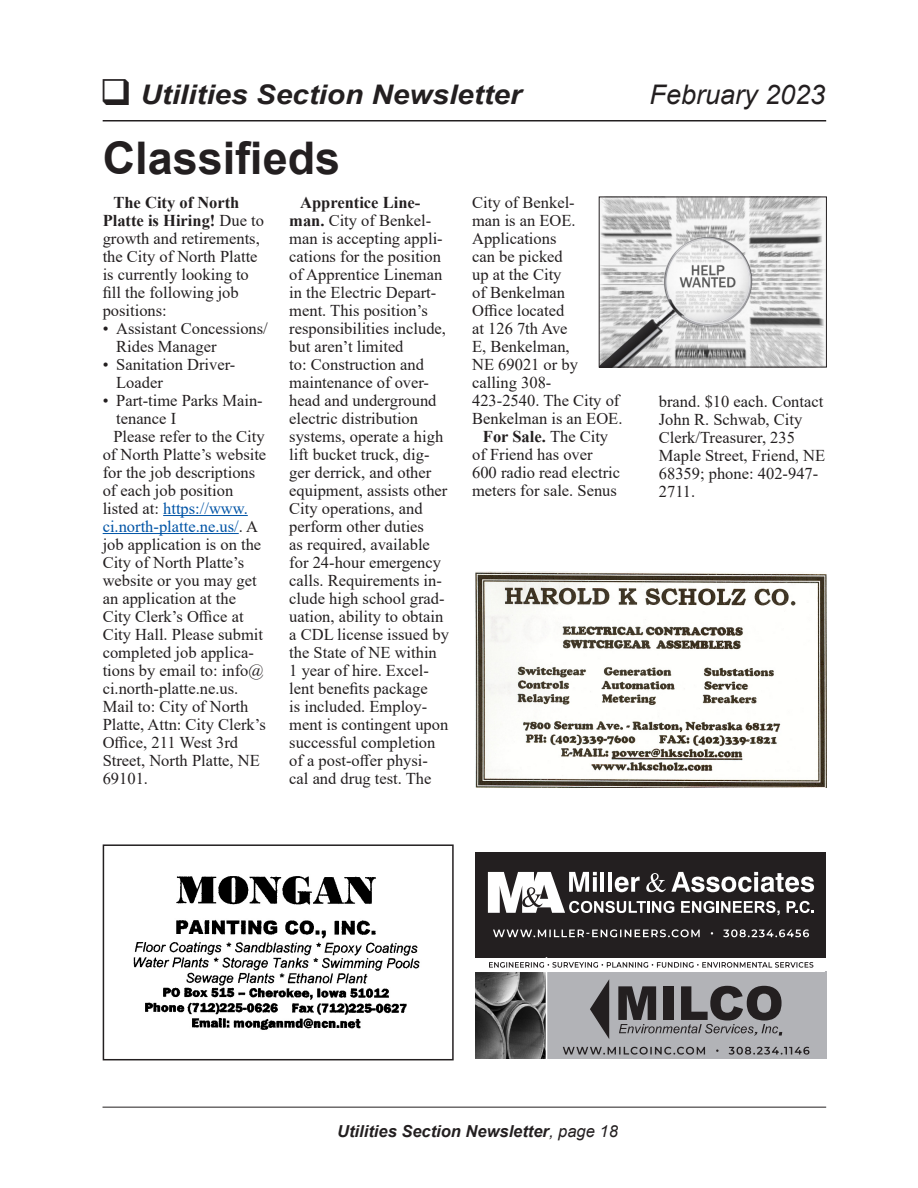
<style>
.page{position:relative;width:918px;height:1188px;background:#fff}
.page>*{position:absolute;margin:0;border:0;box-sizing:border-box;transform-origin:0 0}
.Head30reg{font:700 45px "Arial";color:#231f20}
.t1{font:italic 700 27px "Arial";color:#231f20;scale:1.1 1}
.t2{font:italic 27px "Arial";color:#231f20}
.basic{font:16.5px/18px "Times New Roman";color:#231f20}
.t3{font:italic 700 16.5px "Arial";color:#231f20}
.s1{font-weight:700}
.s2{color:#0154a6}
.s3{font-weight:400}
</style>
<div class="page">
<hr style="left:103px;top:120px;width:723px;height:2px;background:#231f20">
<hr style="left:103px;top:1107px;width:723px;height:1px;background:#231f20">
<svg style="left:102px;top:844px;width:352px;height:217px"></svg>
<img style="left:476px;top:972px;width:70px;height:87px">
<div style="left:476px;top:852px;width:350px;height:105px;background:#231f20"></div>
<div style="left:546px;top:971px;width:280px;height:88px;background:#b2b3b7"></div>
<hr style="left:476px;top:970px;width:349px;height:2px;background:#fff">
<hr style="left:546px;top:957px;width:1px;height:102px;background:#fff">
<svg style="left:563px;top:1047px;width:246px;height:8px"></svg>
<svg style="left:590px;top:979px;width:19px;height:60px"></svg>
<svg style="left:618px;top:986px;width:164px;height:50px"></svg>
<svg style="left:493px;top:929px;width:316px;height:8px"></svg>
<svg style="left:488px;top:872px;width:326px;height:43px"></svg>
<svg style="left:489px;top:962px;width:324px;height:6px"></svg>
<hr style="left:163px;top:515px;width:85px;height:1px;background:#0154a6">
<hr style="left:103px;top:533px;width:136px;height:1px;background:#0154a6">
<img style="left:601px;top:199px;width:224px;height:166px">
<img style="left:475px;top:571px;width:351px;height:216px">
<h2 class="t1" style="left:100px;top:77px;width:385px">❑ Utilities Section Newsletter</h2>
<p class="Head30reg" style="left:103px;top:127px;width:239px">Classifieds</p>
<p class="basic" style="left:289px;top:193px;width:161px;text-indent:11px"><span class="s1">Apprentice Line&shy;man.</span> City of Benkel&shy;man is accepting appli&shy;cations for the position of Apprentice Lineman in the Electric Depart&shy;ment. This position’s responsibilities include, but aren’t limited<br>to: Construction and maintenance of over&shy;head and underground electric distribution systems, operate a high lift bucket truck, dig&shy;ger derrick, and other equipment, assists other<br>City operations, and perform other duties<br>as required, available for 24-hour emergency calls. Requirements in&shy;clude high school grad&shy;uation, ability to obtain a CDL license issued by the State of NE within<br>1 year of hire. Excel&shy;lent benefits package<br>is included. Employ&shy;ment is contingent upon successful completion of a post-offer physi&shy;cal and drug test. The</p>
<p class="basic" style="left:472px;top:193px;width:152px">City of Benkel-<br>man is an EOE.<br>Applications<br>can be picked<br>up at the City<br>of Benkelman<br>Office located<br>at 126 7th Ave<br>E, Benkelman,<br>NE 69021 or by calling 308-<br>423-2540. The City of<br>Benkelman is an EOE.</p>
<p class="basic" style="left:103px;top:193px;width:163px;text-indent:11px"><span class="s1">The City of North<br>Platte is Hiring!</span> Due to growth and retirements, the City of North Platte is currently looking to fill the following job positions:</p>
<p class="basic" style="left:116px;top:319px;width:153px;text-indent:-14px">• Assistant Concessions/<br>Rides Manager</p>
<p class="basic" style="left:116px;top:355px;width:121px;text-indent:-14px">• Sanitation Driver-<br>Loader</p>
<p class="basic" style="left:116px;top:391px;width:148px;text-indent:-14px">• Part-time Parks Main&shy;tenance I</p>
<p class="basic" style="left:103px;top:427px;width:165px;text-indent:11px">Please refer to the City of North Platte’s website for the job descriptions of each job position listed at: <span class="s2">https://www. ci.north-platte.ne.us/</span>. A job application is on the<br>City of North Platte’s website or you may get an application at the<br>City Clerk’s Office at<br>City Hall. Please submit completed job applica&shy;tions by email to: info@ ci.north-platte.ne.us.<br>Mail to: City of North<br>Platte, Attn: City Clerk’s<br>Office, 211 West 3rd<br>Street, North Platte, NE<br>69101.</p>
<p class="basic" style="left:472px;top:427px;width:149px;text-indent:11px"><span class="s1">For Sale.</span> The City of Friend has over<br>600 radio read electric meters for sale. Senus</p>
<h2 class="t2" style="left:650px;top:78px;width:177px">February 2023</h2>
<p class="basic" style="left:659px;top:392px;width:168px">brand. $10 each. Contact<br>John R. Schwab, City<br>Clerk/Treasurer, 235<br>Maple Street, Friend, NE<br>68359; phone: 402-947-<br>2711.</p>
<p class="t3" style="left:337px;top:1120px;width:282px">Utilities Section Newsletter<span class="s3">, page 18</span></p>
</div>
